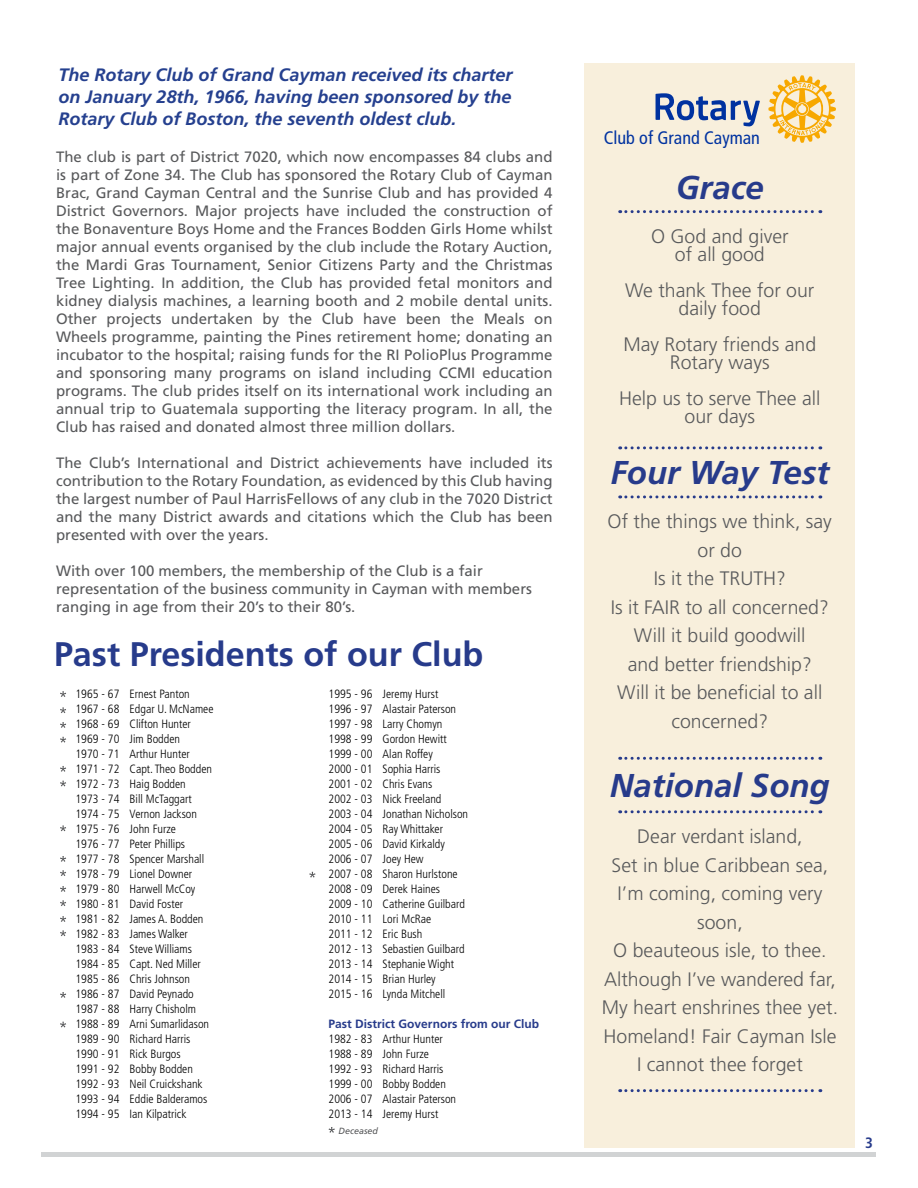
<style>
.page{position:relative;width:918px;height:1188px;background:#fff}
.page>*{position:absolute;margin:0;border:0;box-sizing:border-box;transform-origin:0 0}
.t1{font:700 34.05px "Frutiger LT Std";color:#273b8b}
.t2{font:italic 700 33px "Frutiger LT Std";color:#273b8b}
.t3{font:300 19.5px/28.5px "Frutiger LT Std";color:#58595b;text-align:center}
.t4{font:condensed 18.15px "Frutiger LT Std";color:#0032a0}
.t5{font:italic 700 18px/21.6px "Frutiger LT Std";color:#25408f;text-align:justify}
.t6{font:15px/18px "Frutiger LT Std";color:#58595b;text-align:justify}
.t7{font:700 condensed 15px "Frutiger LT Std";color:#273b8b}
.t8{font:300 condensed 12px/15px "Frutiger LT Std";color:#000}
.t9{font:700 12px "Frutiger LT Std";color:#273b8b}
.t10{font:italic 9px "Frutiger LT Std";color:#58595b}
</style>
<div class="page">
<div style="left:585px;top:63px;width:270px;height:1085px;background:#f8efdc"></div>
<svg style="left:768px;top:75px;width:68px;height:68px"></svg>
<svg style="left:656px;top:93px;width:104px;height:33px"></svg>
<svg style="left:620px;top:210px;width:201px;height:3px"></svg>
<svg style="left:620px;top:446px;width:201px;height:3px"></svg>
<svg style="left:620px;top:495px;width:201px;height:3px"></svg>
<svg style="left:620px;top:1089px;width:201px;height:3px"></svg>
<svg style="left:620px;top:757px;width:201px;height:3px"></svg>
<svg style="left:620px;top:810px;width:201px;height:3px"></svg>
<hr style="left:42px;top:1152px;width:834px;height:4px;background:#d1d3d4">
<svg style="left:329px;top:1127px;width:6px;height:6px"></svg>
<svg style="left:60px;top:691px;width:6px;height:6px"></svg>
<svg style="left:60px;top:722px;width:6px;height:6px"></svg>
<svg style="left:60px;top:766px;width:6px;height:6px"></svg>
<svg style="left:60px;top:707px;width:6px;height:6px"></svg>
<svg style="left:60px;top:737px;width:6px;height:6px"></svg>
<svg style="left:60px;top:781px;width:6px;height:5px"></svg>
<svg style="left:60px;top:825px;width:6px;height:6px"></svg>
<svg style="left:60px;top:856px;width:6px;height:6px"></svg>
<svg style="left:60px;top:886px;width:6px;height:6px"></svg>
<svg style="left:60px;top:916px;width:6px;height:6px"></svg>
<svg style="left:60px;top:870px;width:6px;height:6px"></svg>
<svg style="left:60px;top:900px;width:6px;height:6px"></svg>
<svg style="left:60px;top:930px;width:6px;height:6px"></svg>
<svg style="left:309px;top:872px;width:6px;height:6px"></svg>
<svg style="left:60px;top:992px;width:6px;height:6px"></svg>
<svg style="left:60px;top:1022px;width:6px;height:6px"></svg>
<p class="t5" style="left:58px;top:65px;width:456px">The Rotary Club of Grand Cayman received its charter on January 28th, 1966, having been sponsored by the Rotary Club of Boston, the seventh oldest club.</p>
<p class="t6" style="left:56px;top:148px;width:498px">The club is part of District 7020, which now encompasses 84 clubs and is part of Zone 34. The Club has sponsored the Rotary Club of Cayman Brac, Grand Cayman Central and the Sunrise Club and has provided 4<br>District Governors. Major projects have included the construction of the Bonaventure Boys Home and the Frances Bodden Girls Home whilst major annual events organised by the club include the Rotary Auction, the Mardi Gras Tournament, Senior Citizens Party and the Christmas Tree Lighting. In addition, the Club has provided fetal monitors and kidney dialysis machines, a learning booth and 2 mobile dental units.<br>Other projects undertaken by the Club have been the Meals on Wheels programme, painting the Pines retirement home; donating an incubator to the hospital; raising funds for the RI PolioPlus Programme and sponsoring many programs on island including CCMI education programs. The club prides itself on its international work including an annual trip to Guatemala supporting the literacy program. In all, the Club has raised and donated almost three million dollars.</p>
<p class="t6" style="left:56px;top:454px;width:498px">The Club’s International and District achievements have included its contribution to the Rotary Foundation, as evidenced by this Club having the largest number of Paul HarrisFellows of any club in the 7020 District and the many District awards and citations which the Club has been presented with over the years.</p>
<p class="t6" style="left:56px;top:562px;width:477px;text-align:left">With over 100 members, the membership of the Club is a fair representation of the business community in Cayman with members ranging in age from their 20’s to their 80’s.</p>
<h1 class="t1" style="left:54px;top:634px;width:431px">Past Presidents of our Club</h1>
<p class="t8" style="left:76px;top:687px;width:139px">1965 - 67 Ernest Panton<br>1967 - 68 Edgar U. McNamee<br>1968 - 69 Clifton Hunter<br>1969 - 70 Jim Bodden<br>1970 - 71 Arthur Hunter<br>1971 - 72 Capt. Theo Bodden<br>1972 - 73 Haig Bodden<br>1973 - 74 Bill McTaggart<br>1974 - 75 Vernon Jackson<br>1975 - 76 John Furze<br>1976 - 77 Peter Phillips<br>1977 - 78 Spencer Marshall<br>1978 - 79 Lionel Downer<br>1979 - 80 Harwell McCoy<br>1980 - 81 David Foster<br>1981 - 82 James A. Bodden<br>1982 - 83 James Walker<br>1983 - 84 Steve Williams<br>1984 - 85 Capt. Ned Miller<br>1985 - 86 Chris Johnson<br>1986 - 87 David Peynado<br>1987 - 88 Harry Chisholm<br>1988 - 89 Arni Sumarlidason<br>1989 - 90 Richard Harris<br>1990 - 91 Rick Burgos<br>1991 - 92 Bobby Bodden<br>1992 - 93 Neil Cruickshank<br>1993 - 94 Eddie Balderamos<br>1994 - 95 Ian Kilpatrick</p>
<p class="t8" style="left:329px;top:687px;width:141px">1995 - 96 Jeremy Hurst<br>1996 - 97 Alastair Paterson<br>1997 - 98 Larry Chomyn<br>1998 - 99 Gordon Hewitt<br>1999 - 00 Alan Roffey<br>2000 - 01 Sophia Harris<br>2001 - 02 Chris Evans<br>2002 - 03 Nick Freeland<br>2003 - 04 Jonathan Nicholson<br>2004 - 05 Ray Whittaker<br>2005 - 06 David Kirkaldy<br>2006 - 07 Joey Hew<br>2007 - 08 Sharon Hurlstone<br>2008 - 09 Derek Haines<br>2009 - 10 Catherine Guilbard<br>2010 - 11 Lori McRae<br>2011 - 12 Eric Bush<br>2012 - 13 Sebastien Guilbard<br>2013 - 14 Stephanie Wight<br>2014 - 15 Brian Hurley<br>2015 - 16 Lynda Mitchell</p>
<p class="t9" style="left:329px;top:1017px;width:212px">Past District Governors from our Club</p>
<p class="t8" style="left:329px;top:1032px;width:129px">1982 - 83 Arthur Hunter<br>1988 - 89 John Furze<br>1992 - 93 Richard Harris<br>1999 - 00 Bobby Bodden<br>2006 - 07 Alastair Paterson<br>2013 - 14 Jeremy Hurst</p>
<p class="t10" style="left:339px;top:1126px;width:41px">Deceased</p>
<p class="t4" style="left:604px;top:127px;width:158px">Club of Grand Cayman</p>
<h2 class="t2" style="left:676px;top:168px;width:90px">Grace</h2>
<h3 class="t3" style="left:651px;top:227px;width:139px;line-height:18px">O God and giver of all good</h3>
<h3 class="t3" style="left:625px;top:281px;width:191px;line-height:18px">We thank Thee for our daily food</h3>
<h3 class="t3" style="left:623px;top:335px;width:194px;line-height:18px">May Rotary friends and<br>Rotary ways</h3>
<h3 class="t3" style="left:619px;top:389px;width:203px;line-height:18px">Help us to serve Thee all our days</h3>
<h2 class="t2" style="left:610px;top:453px;width:220px">Four Way Test</h2>
<h3 class="t3" style="left:608px;top:508px;width:226px">Of the things we think, say or do<br>Is it the TRUTH?<br>Is it FAIR to all concerned?<br>Will it build goodwill<br>and better friendship?<br>Will it be beneficial to all concerned?</h3>
<h2 class="t2" style="left:610px;top:766px;width:222px">National Song</h2>
<h3 class="t3" style="left:602px;top:822px;width:238px">Dear verdant island,<br>Set in blue Caribbean sea,<br>I’m coming, coming very soon,<br>O beauteous isle, to thee.<br>Although I’ve wandered far,<br>My heart enshrines thee yet.<br>Homeland! Fair Cayman Isle<br>I cannot thee forget</h3>
<p class="t7" style="left:865px;top:1134px;width:9px">3</p>
</div>
